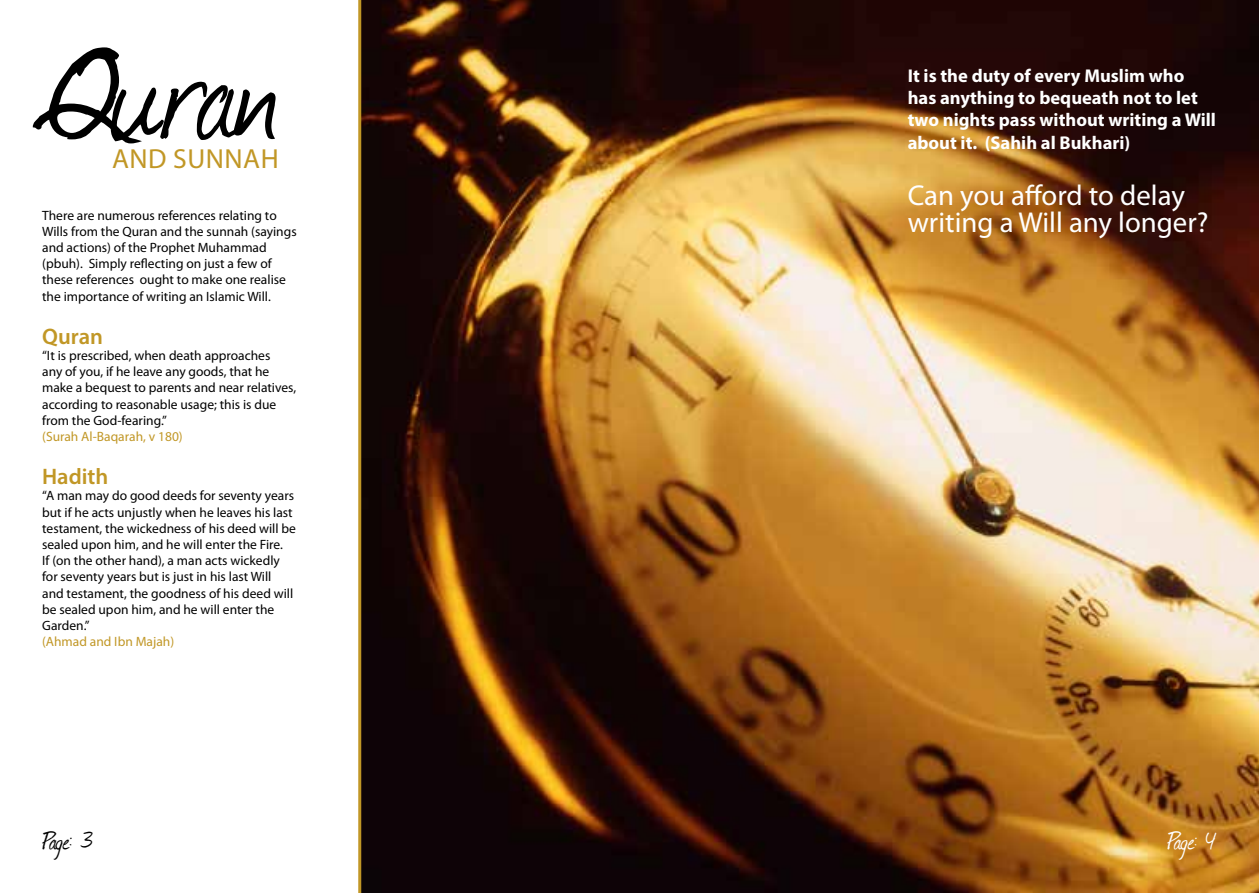
<style>
.page{position:relative;width:1259px;height:893px;background:#fff}
.page>*{position:absolute;margin:0;border:0;box-sizing:border-box;transform-origin:0 0}
.t1{font:161.4px "Journal";letter-spacing:-.015em;color:#000}
.t2{font:30px "Journal";color:#000}
.t3{font:30px "Journal";color:#fff}
.t4{font:28.8px/27px "Myriad Pro";color:#fff}
.t5{font:27.6px "Myriad Pro";letter-spacing:.02em;color:#c19726}
.t6{font:600 22.5px "Myriad Pro";color:#c19726}
.t7{font:700 18.45px/22.2px "Myriad Pro";color:#fff}
.t8{font:13.5px/16.2px "Myriad Pro";color:#000}
.t9{font:13.5px "Myriad Pro";color:#c19726}
</style>
<div class="page">
<img style="left:361px;top:0;width:898px;height:893px">
<hr style="left:358px;top:0;width:3px;height:893px;background:#c19726">
<h1 class="t1" style="left:42px;top:-18px;width:239px">Quran</h1>
<h3 class="t5" style="left:112px;top:141px;width:168px">and Sunnah</h3>
<p class="t8" style="left:42px;top:207px;width:256px">There are numerous references relating to Wills from the Quran and the sunnah (sayings and actions) of the Prophet Muhammad (pbuh). Simply reflecting on just a few of these references ought to make one realise the importance of writing an Islamic Will.</p>
<h3 class="t6" style="left:42px;top:322px;width:62px">Quran</h3>
<p class="t8" style="left:42px;top:347px;width:255px">“It is prescribed, when death approaches<br>any of you, if he leave any goods, that he make a bequest to parents and near relatives, according to reasonable usage; this is due from the God-fearing.”</p>
<p class="t9" style="left:42px;top:428px;width:142px">(Surah Al-Baqarah, v 180)</p>
<h3 class="t6" style="left:42px;top:462px;width:68px">Hadith</h3>
<p class="t8" style="left:42px;top:487px;width:255px">“A man may do good deeds for seventy years but if he acts unjustly when he leaves his last testament, the wickedness of his deed will be sealed upon him, and he will enter the Fire.<br>If (on the other hand), a man acts wickedly for seventy years but is just in his last Will and testament, the goodness of his deed will be sealed upon him, and he will enter the Garden.”</p>
<p class="t9" style="left:42px;top:633px;width:134px">(Ahmad and Ibn Majah)</p>
<h3 class="t7" style="left:907px;top:64px;width:310px">It is the duty of every Muslim who has anything to bequeath not to let two nights pass without writing a Will about it. (Sahih al Bukhari)</h3>
<h3 class="t4" style="left:907px;top:182px;width:302px">Can you afford to delay writing a Will any longer?</h3>
<h2 class="t2" style="left:43px;top:821px;width:53px">Page: 3</h2>
<h2 class="t3" style="left:1167px;top:821px;width:50px">Page: 4</h2>
</div>
